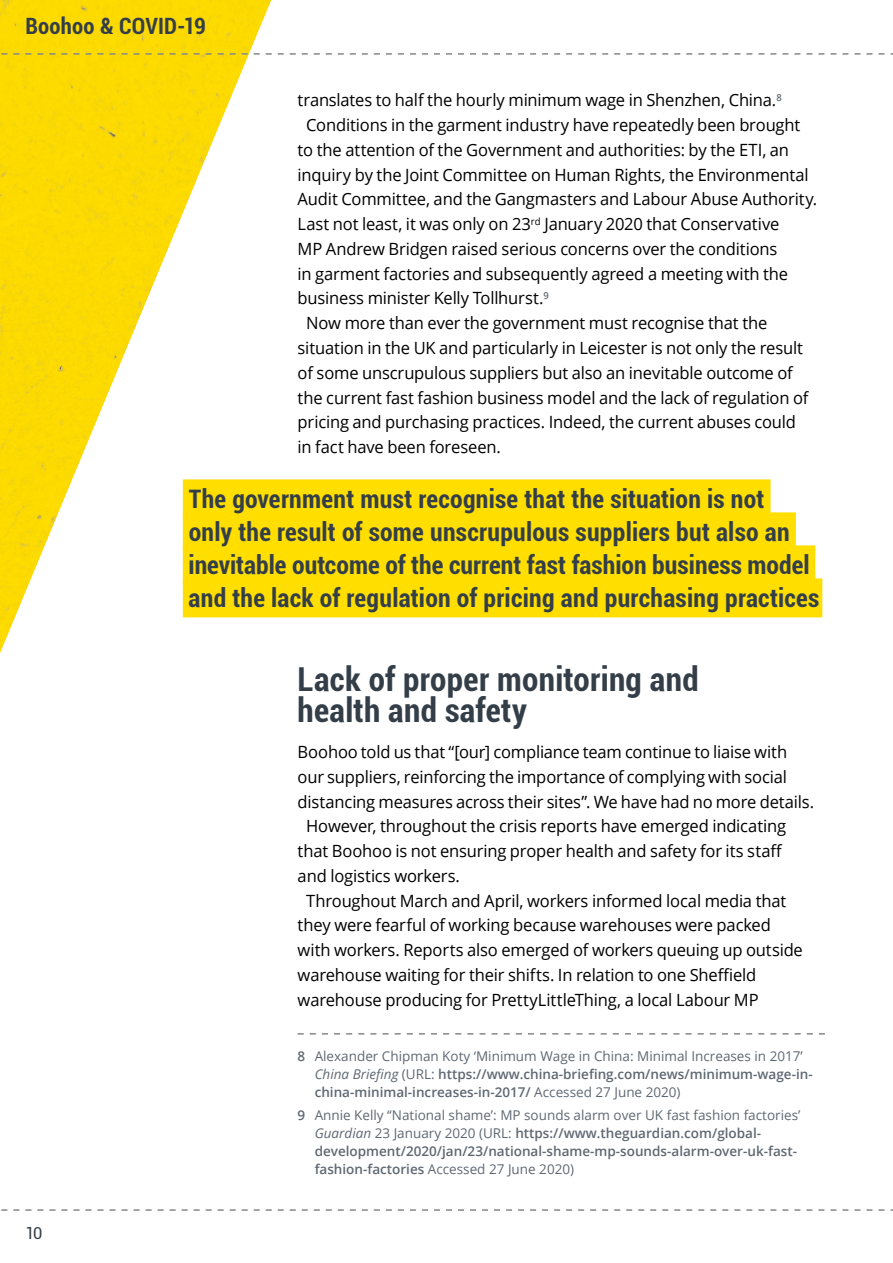
<style>
.page{position:relative;width:893px;height:1263px;background:#fff}
.page>*{position:absolute;margin:0;border:0;box-sizing:border-box;transform-origin:0 0}
.B_head{font:700 condensed 33px/31.5px "Roboto";letter-spacing:.01em;color:#333e48}
.Quote_-_Small{font:700 condensed 25.5px/33px "Roboto";letter-spacing:.01em;color:#333e48}
.t1{font:700 condensed 22.5px "Roboto";letter-spacing:.01em;color:#333e48}
.Text{font:16.8px/24.8px "Open Sans";letter-spacing:-.01em;color:#000}
.Text_-_No_indent{font:16.8px/24.8px "Open Sans";letter-spacing:-.01em;color:#000}
.t2{font:16.5px "Roboto";color:#333e48}
.Footnote{font:600 13.5px/18px "Open Sans";color:#5f6872}
.Footnote-2{font:13.5px/18px "Open Sans";color:#5f6872}
.s1{font-weight:600}
.s2{font-style:italic}
.s3{font-weight:400}
.s4{font-weight:400;font-style:italic}
</style>
<div class="page">
<div style="left:183px;top:479px;width:587px;height:39px;background:#ffde00"></div>
<div style="left:183px;top:512px;width:613px;height:39px;background:#ffde00"></div>
<div style="left:183px;top:545px;width:632px;height:39px;background:#ffde00"></div>
<div style="left:183px;top:578px;width:639px;height:39px;background:#ffde00"></div>
<svg style="left:298px;top:1033px;width:527px;height:1px"></svg>
<img style="left:0;top:0;width:271px;height:653px">
<svg style="left:1px;top:1209px;width:892px;height:2px"></svg>
<svg style="left:0;top:53px;width:893px;height:2px"></svg>
<h3 class="t1" style="left:26px;top:10px;width:182px">Boohoo &amp; COVID-19</h3>
<p class="Text" style="left:298px;top:88px;width:486px">translates to half the hourly minimum wage in Shenzhen, China.<sup>8</sup></p>
<p class="Text" style="left:298px;top:112px;width:521px;text-indent:9px">Conditions in the garment industry have repeatedly been brought to the attention of the Government and authorities: by the ETI, an inquiry by the Joint Committee on Human Rights, the Environmental Audit Committee, and the Gangmasters and Labour Abuse Authority.<br>Last not least, it was only on 23<sup>rd</sup> January 2020 that Conservative<br>MP Andrew Bridgen raised serious concerns over the conditions<br>in garment factories and subsequently agreed a meeting with the business minister Kelly Tollhurst.<sup>9</sup></p>
<p class="Text" style="left:298px;top:310px;width:512px;text-indent:9px">Now more than ever the government must recognise that the situation in the UK and particularly in Leicester is not only the result of some unscrupulous suppliers but also an inevitable outcome of the current fast fashion business model and the lack of regulation of pricing and purchasing practices. Indeed, the current abuses could in fact have been foreseen.</p>
<p class="Quote_-_Small" style="left:188px;top:481px;width:632px">The government must recognise that the situation is not<br>only the result of some unscrupulous suppliers but also an inevitable outcome of the current fast fashion business model and the lack of regulation of pricing and purchasing practices</p>
<p class="B_head" style="left:298px;top:662px;width:402px">Lack of proper monitoring and health and safety</p>
<p class="Text_-_No_indent" style="left:298px;top:739px;width:518px">Boohoo told us that “[our] compliance team continue to liaise with our suppliers, reinforcing the importance of complying with social distancing measures across their sites”. We have had no more details.</p>
<p class="Text" style="left:298px;top:813px;width:490px;text-indent:9px">However, throughout the crisis reports have emerged indicating that Boohoo is not ensuring proper health and safety for its staff and logistics workers.</p>
<p class="Text" style="left:298px;top:888px;width:507px;text-indent:9px">Throughout March and April, workers informed local media that they were fearful of working because warehouses were packed with workers. Reports also emerged of workers queuing up outside warehouse waiting for their shifts. In relation to one Sheffield warehouse producing for PrettyLittleThing, a local Labour MP</p>
<p class="t2" style="left:26px;top:1222px;width:18px">10</p>
<p class="Footnote-2" style="left:315px;top:1047px;width:500px;text-indent:-17px"><span class="s1">8</span> Alexander Chipman Koty ‘Minimum Wage in China: Minimal Increases in 2017’<br><span class="s2">China Briefing</span> (URL: <span class="s1">https://www.china-briefing.com/news/minimum-wage-in&shy;china-minimal-increases-in-2017/</span> Accessed 27 June 2020)</p>
<p class="Footnote" style="left:315px;top:1105px;width:487px;text-indent:-17px">9 <span class="s3">Annie Kelly ‘‘National shame’: MP sounds alarm over UK fast fashion factories’ </span><span class="s4">Guardian</span> <span class="s3">23 January 2020 (URL:</span> https://www.theguardian.com/global&shy;development/2020/jan/23/national-shame-mp-sounds-alarm-over-uk-fast&shy;fashion-factories <span class="s3">Accessed 27 June 2020)</span></p>
</div>
